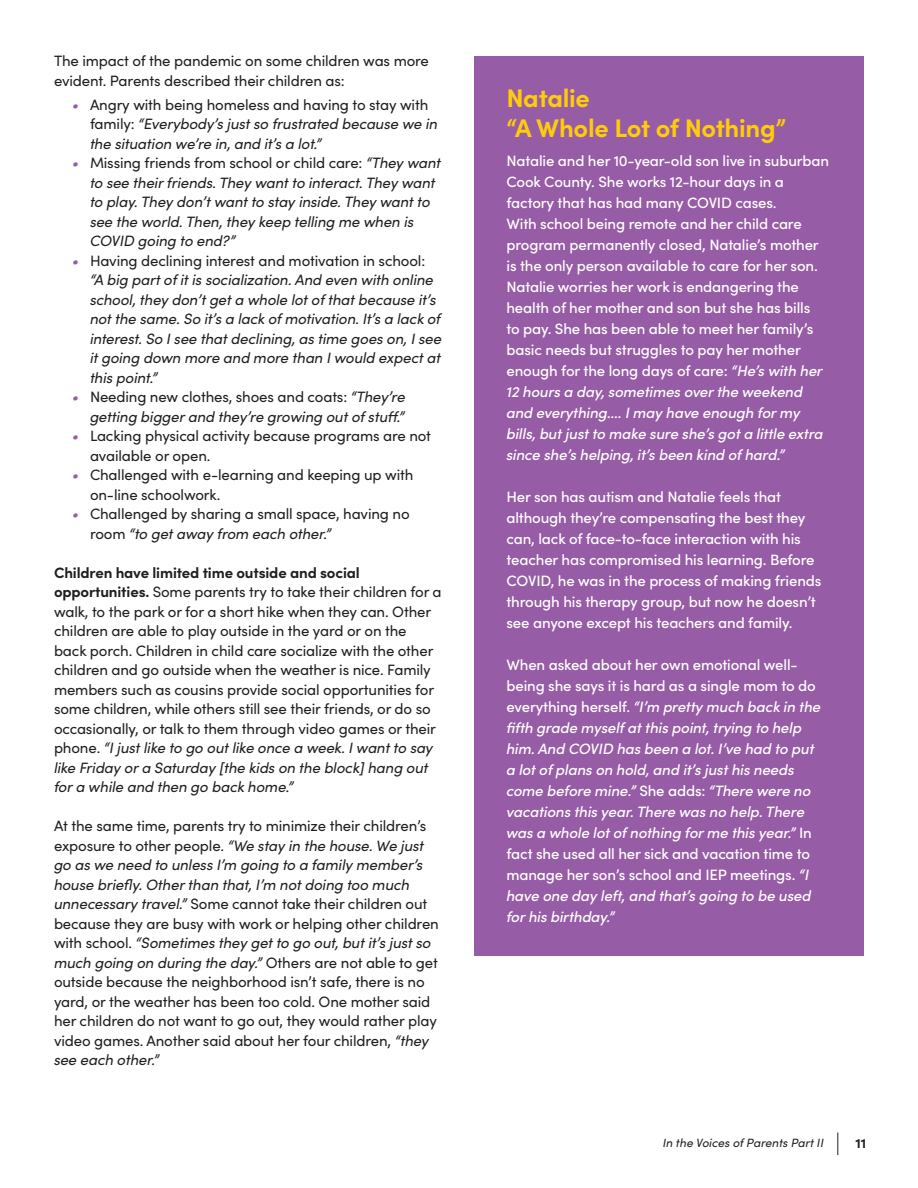
<style>
.page{position:relative;width:918px;height:1188px;background:#fff}
.page>*{position:absolute;margin:0;border:0;box-sizing:border-box;transform-origin:0 0}
.t1{font:700 25.5px "Sofia Pro";letter-spacing:-.01em;color:#fdcc0a}
.t2{font:15px/19.5px "Sofia Pro";letter-spacing:-.01em;color:#231f20}
.t3{font:500 15px/21px "Sofia Pro";letter-spacing:-.01em;color:#fff}
.t4{font:italic 15px/19.5px "Sofia Pro";letter-spacing:-.01em;color:#231f20}
.t5{font:italic 500 15px/21px "Sofia Pro";letter-spacing:-.01em;color:#fff}
.t6{font:700 13.5px "Sofia Pro";color:#231f20}
.t7{font:italic 12px "Sofia Pro";color:#231f20}
.s1{color:#975ca6}
.s2{font-style:normal}
.s3{font-style:italic;color:#975ca6}
.s4{font-style:italic}
.s5{font-weight:700}
</style>
<div class="page">
<svg style="left:837px;top:1132px;width:1px;height:23px"></svg>
<div style="left:474px;top:57px;width:389px;height:899px;background:#975ca6"></div>
<p class="t2" style="left:54px;top:50px;width:377px">The impact of the pandemic on some children was more evident. Parents described their children as:</p>
<p class="t4" style="left:90px;top:94px;width:349px;text-indent:-18px"><span class="s1">•</span> <span class="s2">Angry with being homeless and having to stay with family:</span> “Everybody’s just so frustrated because we in the situation we’re in, and it’s a lot.”</p>
<p class="t4" style="left:90px;top:152px;width:352px;text-indent:-18px"><span class="s1">•</span> <span class="s2">Missing friends from school or child care:</span> “They want to see their friends. They want to interact. They want to play. They don’t want to stay inside. They want to see the world. Then, they keep telling me when is COVID going to end?”</p>
<p class="t4" style="left:90px;top:250px;width:353px;text-indent:-18px"><span class="s1">•</span> <span class="s2">Having declining interest and motivation in school: </span>“A big part of it is socialization. And even with online school, they don’t get a whole lot of that because it’s not the same. So it’s a lack of motivation. It’s a lack of interest. So I see that declining, as time goes on, I see it going down more and more than I would expect at this point.”</p>
<p class="t4" style="left:72px;top:386px;width:335px;text-align:right"><span class="s1">•</span> <span class="s2">Needing new clothes, shoes and coats:</span> “They’re getting bigger and they’re growing out of stuff.”</p>
<p class="t2" style="left:90px;top:425px;width:343px;text-indent:-18px"><span class="s3">•</span> Lacking physical activity because programs are not available or open.</p>
<p class="t2" style="left:90px;top:464px;width:325px;text-indent:-18px"><span class="s3">•</span> Challenged with e-learning and keeping up with on-line schoolwork.</p>
<p class="t2" style="left:90px;top:503px;width:321px;text-indent:-18px"><span class="s3">•</span> Challenged by sharing a small space, having no room <span class="s4">“to get away from each other.”</span></p>
<p class="t2" style="left:54px;top:562px;width:389px"><span class="s5">Children have limited time outside and social opportunities.</span> Some parents try to take their children for a walk, to the park or for a short hike when they can. Other children are able to play outside in the yard or on the back porch. Children in child care socialize with the other children and go outside when the weather is nice. Family members such as cousins provide social opportunities for some children, while others still see their friends, or do so occasionally, or talk to them through video games or their phone. <span class="s4">“I just like to go out like once a week. I want to say like Friday or a Saturday [the kids on the block] hang out for a while and then go back home.”</span></p>
<p class="t2" style="left:54px;top:815px;width:386px">At the same time, parents try to minimize their children’s exposure to other people. <span class="s4">“We stay in the house. We just go as we need to unless I’m going to a family member’s house briefly. Other than that, I’m not doing too much unnecessary travel.”</span> Some cannot take their children out because they are busy with work or helping other children with school. <span class="s4">“Sometimes they get to go out, but it’s just so much going on during the day.”</span> Others are not able to get outside because the neighborhood isn’t safe, there is no yard, or the weather has been too cold. One mother said her children do not want to go out, they would rather play video games. Another said about her four children, <span class="s4">“they see each other.”</span></p>
<p class="t1" style="left:506px;top:79px;width:85px">Natalie</p>
<p class="t1" style="left:506px;top:109px;width:281px">“A Whole Lot of Nothing”</p>
<p class="t3" style="left:506px;top:149px;width:324px">Natalie and her 10-year-old son live in suburban Cook County. She works 12-hour days in a factory that has had many COVID cases.<br>With school being remote and her child care program permanently closed, Natalie’s mother is the only person available to care for her son.<br>Natalie worries her work is endangering the health of her mother and son but she has bills<br>to pay. She has been able to meet her family’s basic needs but struggles to pay her mother enough for the long days of care: <span class="s4">“He’s with her 12 hours a day, sometimes over the weekend and everything…. I may have enough for my bills, but just to make sure she’s got a little extra since she’s helping, it’s been kind of hard.”</span></p>
<p class="t3" style="left:506px;top:485px;width:317px">Her son has autism and Natalie feels that although they’re compensating the best they can, lack of face-to-face interaction with his teacher has compromised his learning. Before COVID, he was in the process of making friends through his therapy group, but now he doesn’t see anyone except his teachers and family.</p>
<p class="t5" style="left:506px;top:653px;width:316px"><span class="s2">When asked about her own emotional well&shy;being she says it is hard as a single mom to do everything herself.</span> “I’m pretty much back in the fifth grade myself at this point, trying to help him. And COVID has been a lot. I’ve had to put a lot of plans on hold, and it’s just his needs come before mine.” <span class="s2">She adds:</span> “There were no vacations this year. There was no help. There was a whole lot of nothing for me this year.” <span class="s2">In fact she used all her sick and vacation time to manage her son’s school and IEP meetings.</span> “I have one day left, and that’s going to be used for his birthday.”</p>
<p class="t7" style="left:663px;top:1134px;width:163px">In the Voices of Parents Part II</p>
<p class="t6" style="left:855px;top:1133px;width:12px">11</p>
</div>
